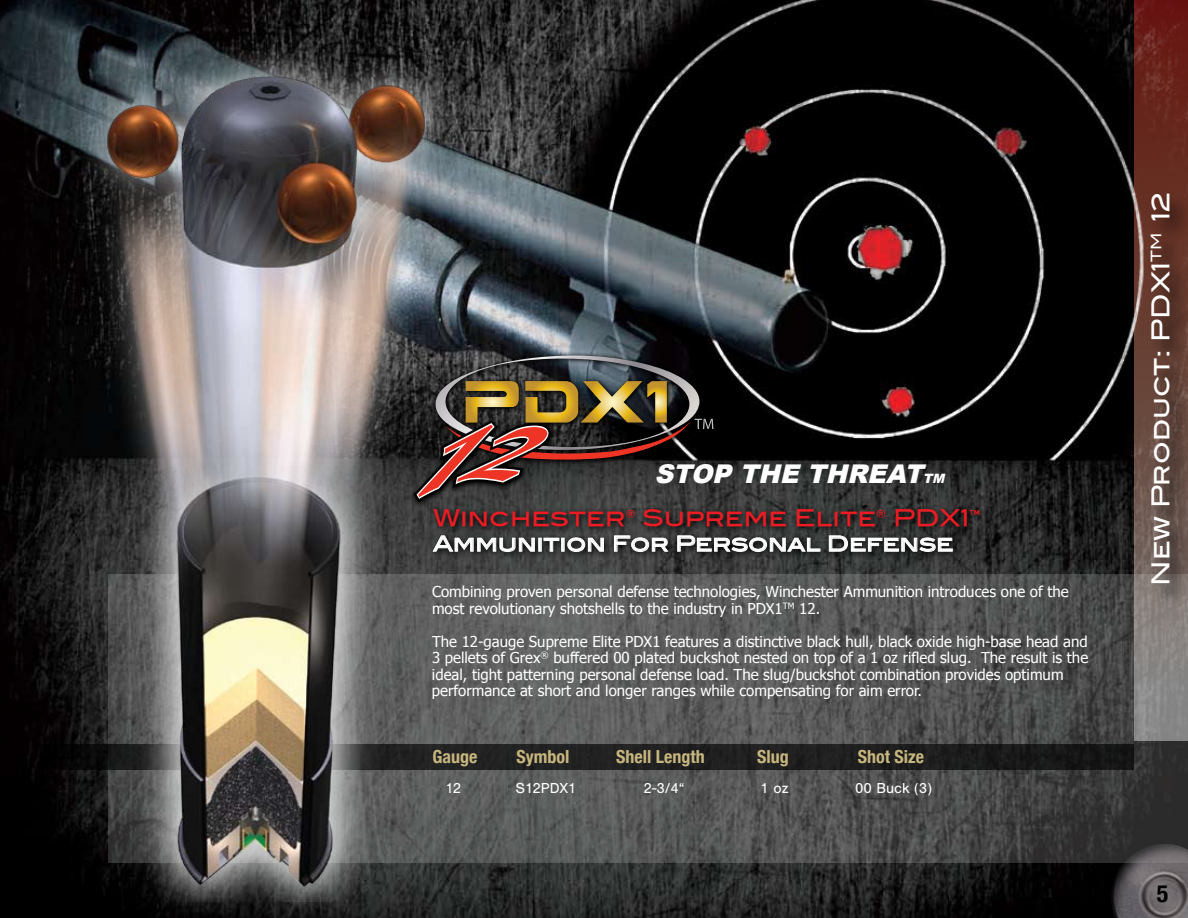
<style>
.page{position:relative;width:1188px;height:918px;background:#fff}
.page>*{position:absolute;margin:0;border:0;box-sizing:border-box;transform-origin:0 0}
.t1{font:italic 900 25.8px "Arial";color:#fff}
.t2{font:24px "Blair Md ITCTT Medium";color:#fff}
.t3{font:700 condensed 24px "Helvetica Neue";color:#000}
.t4{font:22.95px "Blair Md ITCTT Medium";color:#ed1c24}
.t5{font:21px "Blair Md ITCTT Medium";color:#fff}
.t6{font:700 condensed 18px "Helvetica Neue";color:#c7b67e}
.t7{font:15px/16.5px "Tahoma";color:#fff}
.t8{font:15px "Nimbus San T";color:#fff}
.s1{font-size:12.9px}
.s2{font-size:26.25px}
</style>
<div class="page">
<img style="left:0;top:0;width:1134px;height:918px">
<svg style="left:558px;top:600px;width:630px;height:263px;background:#515252"></svg>
<svg style="left:558px;top:350px;width:185px;height:155px;background:#1b1c1d"></svg>
<svg style="left:558px;top:356px;width:155px;height:149px;background:#463e33"></svg>
<svg style="left:558px;top:505px;width:576px;height:95px;background:#3a3b3b"></svg>
<svg style="left:558px;top:537px;width:2px;height:15px"></svg>
<div style="left:561px;top:538px;width:4px;height:14px;border:1px solid #fff"></div>
<svg style="left:567px;top:537px;width:37px;height:15px"></svg>
<svg style="left:614px;top:535px;width:55px;height:17px"></svg>
<svg style="left:677px;top:535px;width:144px;height:17px;background:#616261"></svg>
<svg style="left:829px;top:535px;width:124px;height:17px;background:#646564"></svg>
<div style="left:40px;top:744px;width:1094px;height:26px;background:#1e1e1e"></div>
<div style="left:62px;top:0;width:496px;height:918px;background:#fff;opacity:.75"></div>
<img style="left:51px;top:27px;width:415px;height:874px">
<svg style="left:1134px;top:0;width:54px;height:740px;background:#704037"></svg>
<div style="left:1149px;top:191px;width:39px;height:635px;background:#000;opacity:.75"></div>
<img style="left:1104px;top:836px;width:84px;height:82px">
<h1 class="t1" style="left:654px;top:455px;width:296px">STOP THE THREAT<span class="s1">TM</span></h1>
<h3 class="t4" style="left:433px;top:499px;width:549px">Winchester<span class="s2">®</span> Supreme Elite<span class="s2">®</span> PDX1<span class="s2">™</span></h3>
<h3 class="t5" style="left:433px;top:527px;width:522px">Ammunition For Personal Defense</h3>
<p class="t7" style="left:432px;top:583px;width:638px">Combining proven personal defense technologies, Winchester Ammunition introduces one of the most revolutionary shotshells to the industry in PDX1<sup>TM</sup> 12.</p>
<p class="t7" style="left:432px;top:632px;width:658px">The 12-gauge Supreme Elite PDX1 features a distinctive black hull, black oxide high-base head and 3 pellets of Grex<sup>®</sup> buffered 00 plated buckshot nested on top of a 1 oz rifled slug. The result is the ideal, tight patterning personal defense load. The slug/buckshot combination provides optimum performance at short and longer ranges while compensating for aim error.</p>
<p class="t6" style="left:433px;top:745px;width:46px">Gauge</p>
<p class="t6" style="left:516px;top:745px;width:54px">Symbol</p>
<p class="t6" style="left:616px;top:745px;width:90px">Shell Length</p>
<p class="t6" style="left:757px;top:745px;width:33px">Slug</p>
<p class="t6" style="left:858px;top:745px;width:68px">Shot Size</p>
<p class="t8" style="left:446px;top:780px;width:17px">12</p>
<p class="t8" style="left:515px;top:780px;width:63px">S12PDX1</p>
<p class="t8" style="left:644px;top:780px;width:43px">2-3/4“</p>
<p class="t8" style="left:761px;top:780px;width:30px">1 oz</p>
<p class="t8" style="left:855px;top:780px;width:78px">00 Buck (3)</p>
<h2 class="t2" style="left:1141px;top:586px;width:395px;rotate:-90deg">N ew Product: PDX1<sup>TM</sup> 12</h2>
<h2 class="t3" style="left:1157px;top:879px;width:13px">5</h2>
</div>
